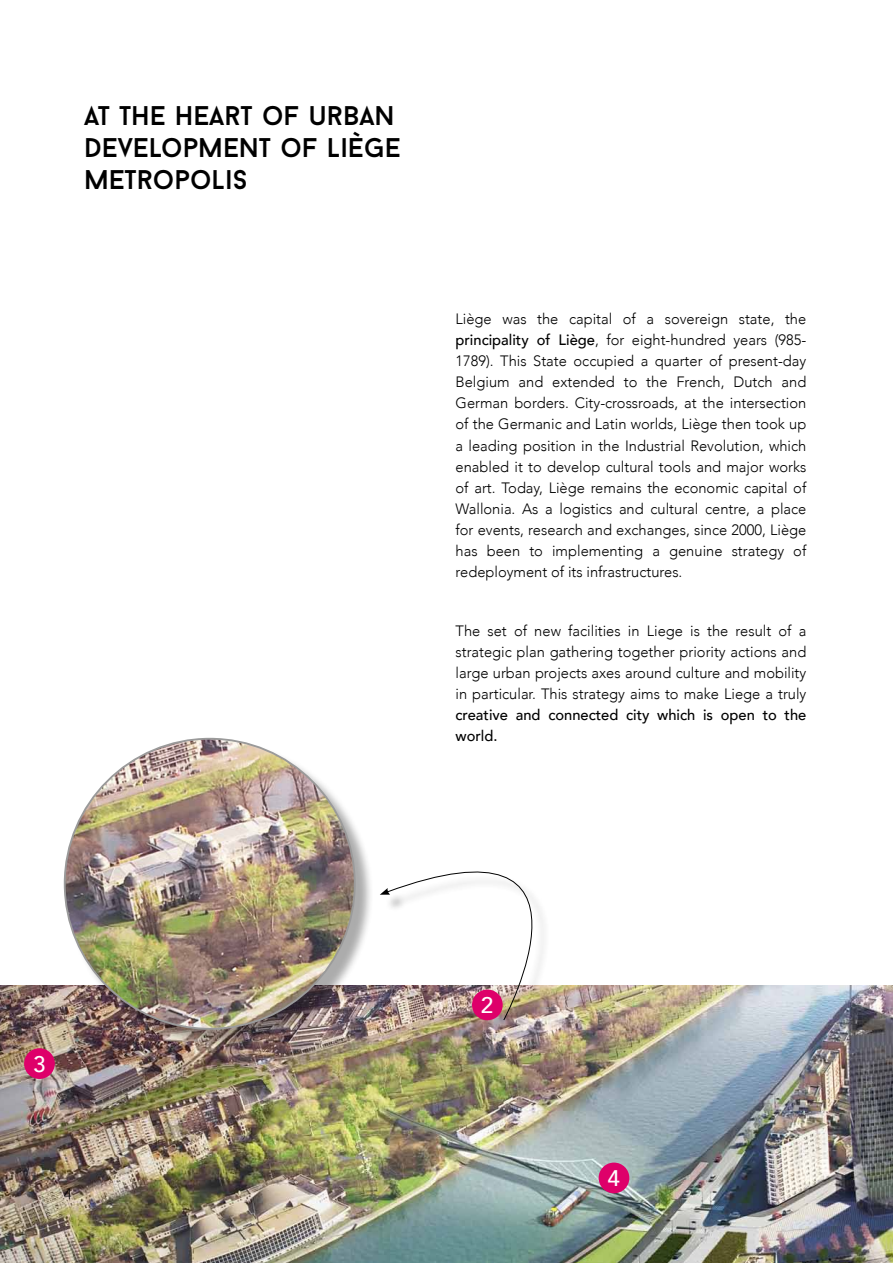
<style>
.page{position:relative;width:893px;height:1263px;background:#fff}
.page>*{position:absolute;margin:0;border:0;box-sizing:border-box;transform-origin:0 0}
.t1{font:27px/32.4px "Baron Neue";color:#000}
.t2{font:500 22.5px "Avenir";color:#fff}
.t3{font:300 15px/21px "Avenir";color:#000;text-align:justify}
.t4{font:500 15px/21px "Avenir";color:#000}
.t5{font:300 15px "Helvetica Neue";color:#000}
.s1{font-weight:500}
</style>
<div class="page">
<img style="left:0;top:985px;width:893px;height:278px">
<div style="left:66px;top:740px;width:308px;height:308px;background:#000;opacity:.33"></div>
<img style="left:65px;top:739px;width:290px;height:290px;border-radius:145px">
<div style="left:384px;top:875px;width:166px;height:162px;background:#000;opacity:.43"></div>
<svg style="left:385px;top:871px;width:233px;height:150px"></svg>
<svg style="left:380px;top:888px;width:10px;height:7px"></svg>
<div style="left:24px;top:1048px;width:31px;height:31px;background:#de006a;border-radius:50%"></div>
<div style="left:472px;top:989px;width:31px;height:31px;background:#de006a;border-radius:50%"></div>
<div style="left:599px;top:1162px;width:30px;height:31px;background:#de006a;border-radius:50%"></div>
<h1 class="t1" style="left:84px;top:98px;width:318px">AT THE HEART OF URBAN<br>DEVELOPMENT OF LIÈGE<br>METROPOLIS</h1>
<p class="t3" style="left:456px;top:309px;width:352px">Liège was the capital of a sovereign state, the <span class="s1">principality of Liège</span>, for eight-hundred years (985- 1789). This State occupied a quarter of present-day Belgium and extended to the French, Dutch and German borders. City-crossroads, at the intersection of the Germanic and Latin worlds, Liège then took up a leading position in the Industrial Revolution, which enabled it to develop cultural tools and major works of art. Today, Liège remains the economic capital of Wallonia. As a logistics and cultural centre, a place for events, research and exchanges, since 2000, Liège has been to implementing a genuine strategy of redeployment of its infrastructures.</p>
<p class="t3" style="left:456px;top:620px;width:352px">The set of new facilities in Liege is the result of a strategic plan gathering together priority actions and large urban projects axes around culture and mobility in particular. This strategy aims to make Liege a truly</p>
<p class="t4" style="left:456px;top:703px;width:352px">creative and connected city which is open to the world.</p>
<h2 class="t2" style="left:33px;top:1044px;width:14px">3</h2>
<p class="t5" style="left:64px;top:1182px;width:10px">4</p>
<h2 class="t2" style="left:481px;top:985px;width:14px">2</h2>
<h2 class="t2" style="left:607px;top:1159px;width:14px">4</h2>
</div>
